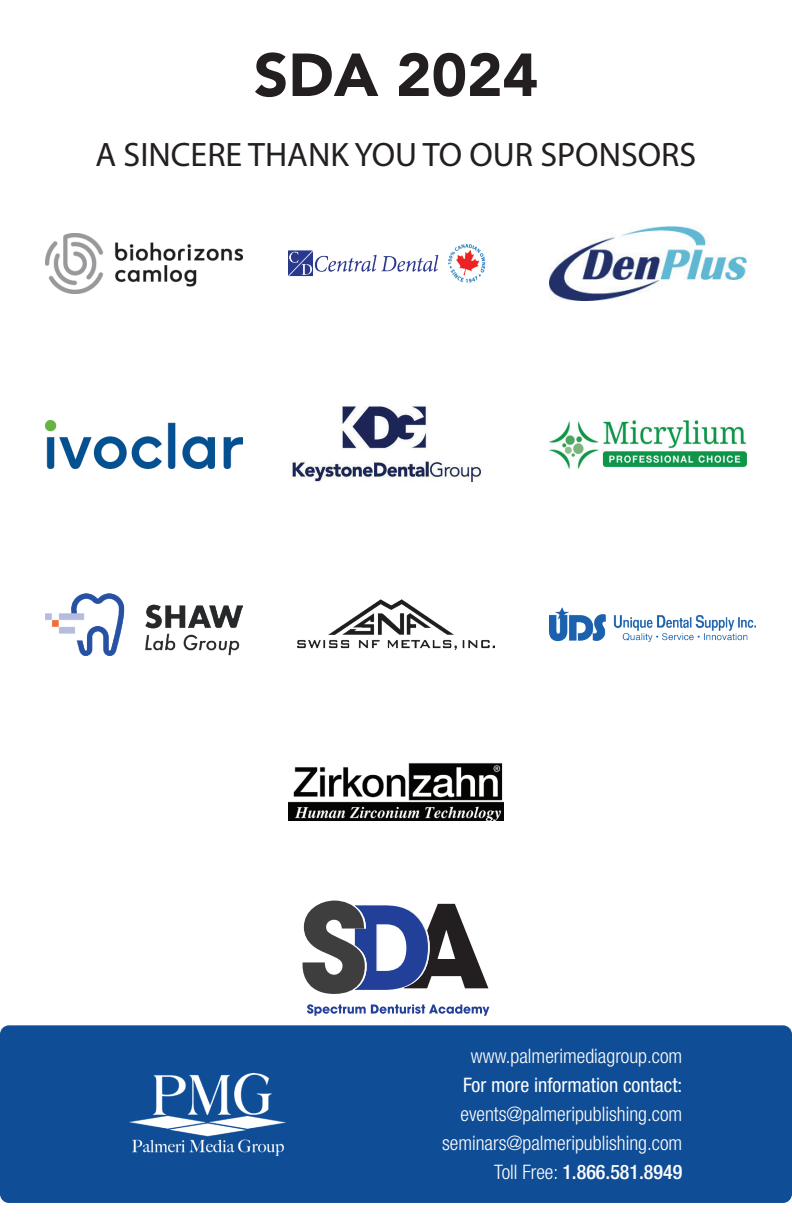
<style>
.page{position:relative;width:792px;height:1224px;background:#fff}
.page>*{position:absolute;margin:0;border:0;box-sizing:border-box;transform-origin:0 0}
.t1{font:900 60px "Avenir";color:#231f20}
.t2{font:34px "Myriad Pro";color:#231f20}
.t3{font:300 condensed 20px/29px "Helvetica Neue LT Std";color:#fff;text-align:right}
.t4{font:condensed 20px "Helvetica Neue LT Std";color:#fff}
.s1{font-weight:500}
</style>
<div class="page">
<img style="left:550px;top:607px;width:205px;height:35px">
<img style="left:289px;top:763px;width:214px;height:58px">
<svg style="left:307px;top:1004px;width:182px;height:12px"></svg>
<svg style="left:303px;top:901px;width:185px;height:93px"></svg>
<img style="left:289px;top:245px;width:197px;height:37px">
<img style="left:45px;top:420px;width:197px;height:49px">
<img style="left:550px;top:421px;width:197px;height:47px">
<img style="left:45px;top:234px;width:197px;height:59px">
<img style="left:45px;top:593px;width:197px;height:62px">
<img style="left:297px;top:600px;width:198px;height:49px">
<div style="left:0;top:1025px;width:792px;height:178px;background:#0f4d96;border-radius:9px"></div>
<img style="left:130px;top:1073px;width:156px;height:82px">
<img style="left:550px;top:226px;width:197px;height:74px">
<img style="left:292px;top:406px;width:189px;height:76px">
<h1 class="t1" style="left:254px;top:24px;width:286px">SDA 2024</h1>
<h2 class="t2" style="left:96px;top:134px;width:602px">A SINCERE THANK YOU TO OUR SPONSORS</h2>
<p class="t3" style="left:471px;top:1042px;width:213px">www.palmerimediagroup.com</p>
<p class="t4" style="left:463px;top:1074px;width:221px">For more information contact:</p>
<p class="t3" style="left:442px;top:1100px;width:242px">events@palmeripublishing.com seminars@palmeripublishing.com<br>Toll Free: <span class="s1">1.866.581.8949</span></p>
</div>
